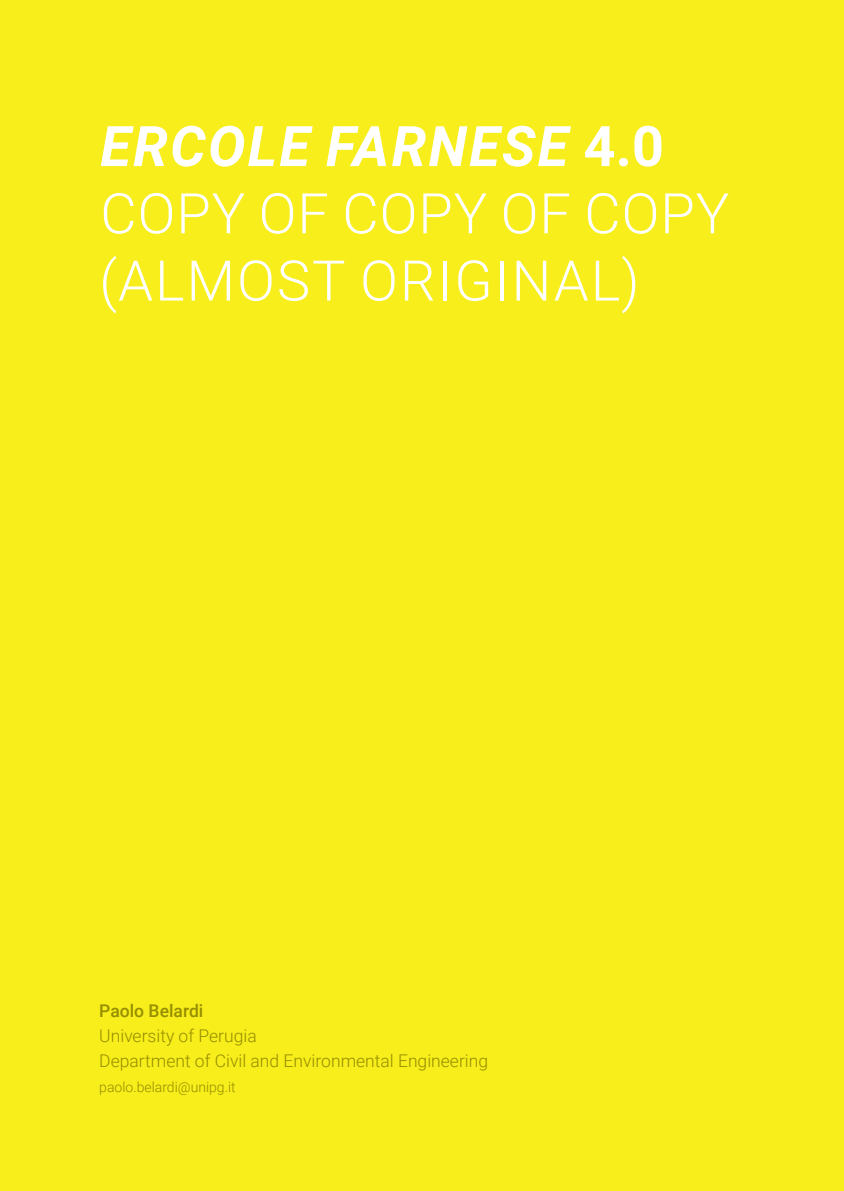
<style>
.page{position:relative;width:844px;height:1191px;background:#fff}
.page>*{position:absolute;margin:0;border:0;box-sizing:border-box;transform-origin:0 0}
.titolo_contributo{font:300 56px/67.2px "Roboto";letter-spacing:.035em;color:#fff}
.titolo_contributo-2{font:italic 700 56px "Roboto";letter-spacing:.035em;color:#fff}
.t1{font:300 17.5px "Roboto";color:#968d00}
.t2{font:500 17.5px "Roboto";color:#968d00}
.t3{font:300 14px "Roboto";color:#968d00}
.s1{font-style:normal}
</style>
<div class="page">
<div style="left:0;top:0;width:843px;height:1191px;background:#f7ee1c"></div>
<p class="titolo_contributo-2" style="left:100px;top:107px;width:565px">ERCOLE FARNESE <span class="s1">4.0</span></p>
<p class="titolo_contributo" style="left:99px;top:178px;width:631px">COPY OF COPY OF COPY (ALMOST ORIGINAL)</p>
<p class="t2" style="left:99px;top:998px;width:106px">Paolo Belardi</p>
<p class="t1" style="left:99px;top:1023px;width:159px">University of Perugia</p>
<p class="t1" style="left:99px;top:1048px;width:390px">Department of Civil and Environmental Engineering</p>
<p class="t3" style="left:99px;top:1077px;width:138px">paolo.belardi@unipg.it</p>
</div>
